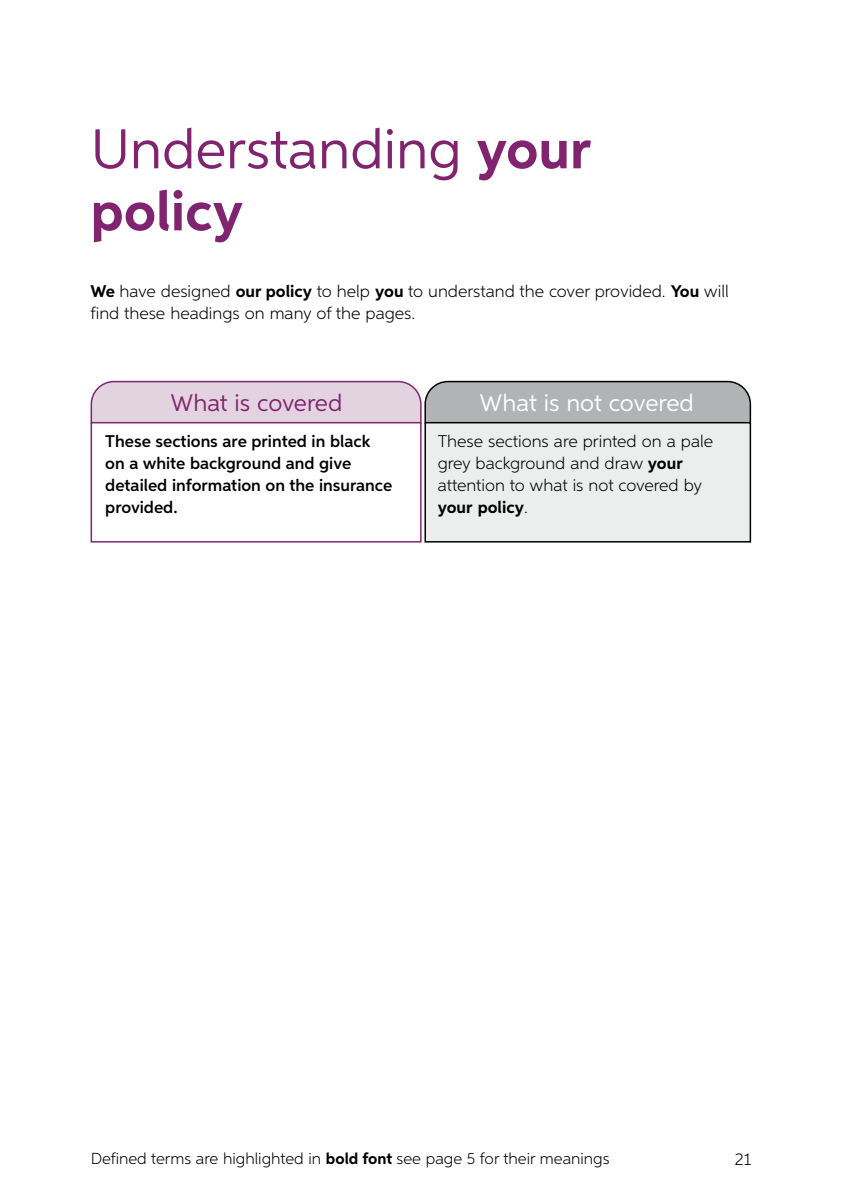
<style>
.page{position:relative;width:842px;height:1191px;background:#fff}
.page>*{position:absolute;margin:0;border:0;box-sizing:border-box;transform-origin:0 0}
.t1{font:56px/62px "Aspira";color:#81246f}
.t2{font:24px "Aspira";letter-spacing:-.005em;color:#fff}
.t3{font:24px "Aspira";letter-spacing:-.005em;color:#81246f}
.t4{font:300 17px/22px "Aspira";color:#000}
.t5{font:600 17px/22px "Aspira";color:#000}
.t6{font:300 16px "Aspira";color:#000}
.s1{font-weight:700}
</style>
<div class="page">
<div style="left:91px;top:381px;width:330px;height:62px;background:#e3d3e0;border-radius:23px"></div>
<div style="left:91px;top:381px;width:331px;height:62px;border:2px solid #81246f;border-radius:23px"></div>
<div style="left:425px;top:381px;width:325px;height:61px;background:#b1b3b4;border-radius:23px"></div>
<div style="left:424px;top:381px;width:327px;height:62px;border:2px solid #000;border-radius:23px"></div>
<div style="left:425px;top:423px;width:325px;height:119px;background:#eceded"></div>
<div style="left:424px;top:422px;width:327px;height:120px;border:2px solid #000"></div>
<div style="left:91px;top:422px;width:331px;height:120px;background:#fff;border:2px solid #81246f"></div>
<h1 class="t1" style="left:91px;top:117px;width:502px">Understanding <span class="s1">your policy</span></h1>
<p class="t4" style="left:91px;top:279px;width:640px"><span class="s1">We</span> have designed <span class="s1">our policy</span> to help <span class="s1">you</span> to understand the cover provided. <span class="s1">You</span> will find these headings on many of the pages.</p>
<h2 class="t3" style="left:170px;top:388px;width:173px">What is covered</h2>
<h2 class="t2" style="left:479px;top:388px;width:216px">What is not covered</h2>
<p class="t5" style="left:105px;top:430px;width:288px">These sections are printed in black on a white background and give detailed information on the insurance provided.</p>
<p class="t4" style="left:438px;top:429px;width:277px">These sections are printed on a pale grey background and draw <span class="s1">your </span>attention to what is not covered by <span class="s1">your policy</span>.</p>
<p class="t6" style="left:91px;top:1148px;width:520px">Defined terms are highlighted in <span class="s1">bold font</span> see page 5 for their meanings</p>
<p class="t4" style="left:735px;top:1147px;width:18px">21</p>
</div>
